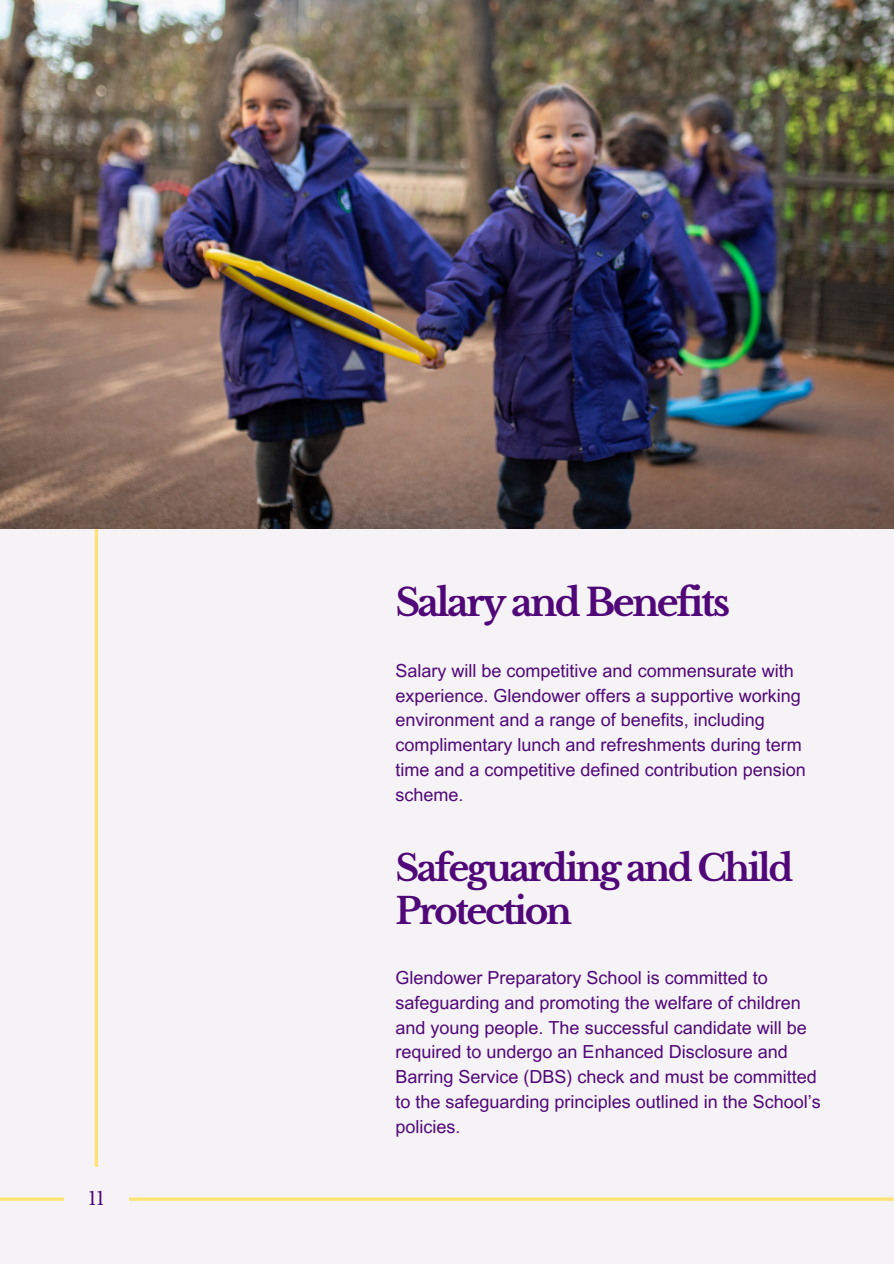
<style>
.page{position:relative;width:894px;height:1264px;background:#fff}
.page>*{position:absolute;margin:0;border:0;box-sizing:border-box;transform-origin:0 0}
.t1{font:700 37.5px "Libre Baskerville";letter-spacing:-.07em;color:#500778}
.t2{font:700 36px/42.8px "Libre Baskerville";letter-spacing:-.07em;color:#500778}
.t3{font:18px/24.8px "Arial MT Pro";color:#500778}
.t4{font:18px "Libre Baskerville";color:#500778}
</style>
<div class="page">
<div style="left:0;top:0;width:893px;height:1263px;background:#f6f3f7"></div>
<hr style="left:95px;top:281px;width:3px;height:893px;background:#ffde59">
<hr style="left:0;top:1197px;width:893px;height:3px;background:#ffde59">
<div style="left:64px;top:1166px;width:64px;height:65px;background:#f6f3f7"></div>
<img style="left:0;top:0;width:893px;height:528px">
<p class="t4" style="left:88px;top:1187px;width:18px">11</p>
<h1 class="t1" style="left:395px;top:580px;width:336px">Salary and Benefits</h1>
<p class="t3" style="left:395px;top:660px;width:412px">Salary will be competitive and commensurate with experience. Glendower offers a supportive working environment and a range of benefits, including complimentary lunch and refreshments during term time and a competitive defined contribution pension scheme.</p>
<h1 class="t2" style="left:395px;top:847px;width:399px">Safeguarding and Child<br>Protection</h1>
<p class="t3" style="left:395px;top:967px;width:427px">Glendower Preparatory School is committed to safeguarding and promoting the welfare of children and young people. The successful candidate will be required to undergo an Enhanced Disclosure and Barring Service (DBS) check and must be committed to the safeguarding principles outlined in the School’s policies.</p>
</div>
